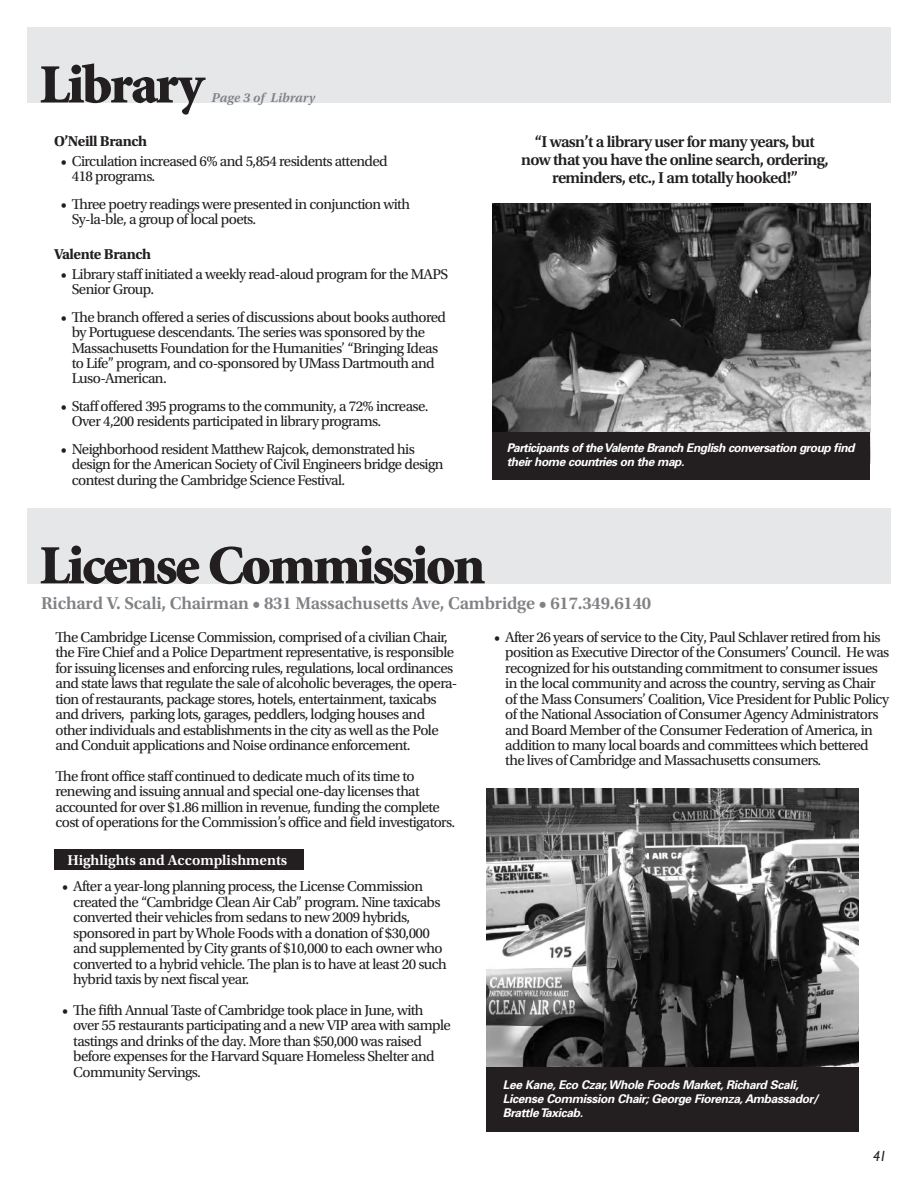
<style>
.page{position:relative;width:918px;height:1188px;background:#fff}
.page>*{position:absolute;margin:0;border:0;box-sizing:border-box;transform-origin:0 0}
.t1{font:900 55.5px "Minion Std";letter-spacing:-.04em;color:#231f20}
.t2{font:600 18px "Utopia Std";letter-spacing:-.01em;color:#808285}
.t3{font:600 16.5px/18px "Utopia Std";letter-spacing:-.04em;color:#231f20;text-align:center}
.t4{font:15px/15.5px "Utopia Std";letter-spacing:-.04em;color:#231f20}
.t5{font:600 15px "Utopia Std";color:#fff}
.t6{font:700 15px "Utopia Std";letter-spacing:-.03em;color:#231f20}
.t7{font:italic 14.7px "Gill Sans";color:#231f20}
.t8{font:italic 600 13.5px "Utopia Std";color:#808285}
.t9{font:italic 700 12px/13.8px "Univers";letter-spacing:-.04em;color:#fff}
</style>
<div class="page">
<div style="left:27px;top:27px;width:864px;height:76px;background:#e6e7e9"></div>
<img style="left:492px;top:203px;width:378px;height:230px">
<div style="left:492px;top:433px;width:378px;height:47px;background:#231f20"></div>
<div style="left:27px;top:508px;width:864px;height:76px;background:#e6e7e9"></div>
<div style="left:54px;top:849px;width:250px;height:20px;background:#231f20"></div>
<img style="left:486px;top:788px;width:373px;height:279px">
<div style="left:486px;top:1067px;width:373px;height:65px;background:#231f20"></div>
<h1 class="t1" style="left:39px;top:57px;width:166px">Library</h1>
<p class="t8" style="left:212px;top:90px;width:105px">Page 3 of Library</p>
<p class="t6" style="left:54px;top:132px;width:95px">O’Neill Branch</p>
<p class="t4" style="left:72px;top:153px;width:318px;text-indent:-11px">• Circulation increased 6% and 5,854 residents attended<br>418 programs.</p>
<p class="t4" style="left:72px;top:196px;width:340px;text-indent:-11px">• Three poetry readings were presented in conjunction with<br>Sy-la-ble, a group of local poets.</p>
<p class="t6" style="left:54px;top:245px;width:99px">Valente Branch</p>
<p class="t4" style="left:72px;top:266px;width:378px;text-indent:-11px">• Library staff initiated a weekly read-aloud program for the MAPS<br>Senior Group.</p>
<p class="t4" style="left:72px;top:309px;width:376px;text-indent:-11px">• The branch offered a series of discussions about books authored by Portuguese descendants. The series was sponsored by the Massachusetts Foundation for the Humanities’ “Bringing Ideas to Life” program, and co-sponsored by UMass Dartmouth and Luso-American.</p>
<p class="t4" style="left:72px;top:399px;width:358px;text-indent:-11px">• Staff offered 395 programs to the community, a 72% increase.<br>Over 4,200 residents participated in library programs.</p>
<p class="t4" style="left:72px;top:441px;width:373px;text-indent:-11px">• Neighborhood resident Matthew Rajcok, demonstrated his design for the American Society of Civil Engineers bridge design contest during the Cambridge Science Festival.</p>
<p class="t3" style="left:521px;top:133px;width:309px">“I wasn’t a library user for many years, but now that you have the online search, ordering, reminders, etc., I am totally hooked!”</p>
<p class="t9" style="left:507px;top:440px;width:349px">Participants of the Valente Branch English conversation group find their home countries on the map.</p>
<h1 class="t1" style="left:39px;top:537px;width:447px">License Commission</h1>
<p class="t2" style="left:41px;top:593px;width:612px">Richard V. Scali, Chairman • 831 Massachusetts Ave, Cambridge • 617.349.6140</p>
<p class="t4" style="left:56px;top:630px;width:403px">The Cambridge License Commission, comprised of a civilian Chair, the Fire Chief and a Police Department representative, is responsible for issuing licenses and enforcing rules, regulations, local ordinances and state laws that regulate the sale of alcoholic beverages, the opera&shy;tion of restaurants, package stores, hotels, entertainment, taxicabs and drivers, parking lots, garages, peddlers, lodging houses and other individuals and establishments in the city as well as the Pole and Conduit applications and Noise ordinance enforcement.</p>
<p class="t4" style="left:56px;top:769px;width:401px">The front office staff continued to dedicate much of its time to renewing and issuing annual and special one-day licenses that accounted for over $1.86 million in revenue, funding the complete cost of operations for the Commission’s office and field investigators.</p>
<p class="t5" style="left:68px;top:851px;width:221px">Highlights and Accomplishments</p>
<p class="t4" style="left:73px;top:879px;width:375px;text-indent:-11px">• After a year-long planning process, the License Commission created the “Cambridge Clean Air Cab” program. Nine taxicabs converted their vehicles from sedans to new 2009 hybrids, sponsored in part by Whole Foods with a donation of $30,000 and supplemented by City grants of $10,000 to each owner who converted to a hybrid vehicle. The plan is to have at least 20 such hybrid taxis by next fiscal year.</p>
<p class="t4" style="left:73px;top:1003px;width:379px;text-indent:-11px">• The fifth Annual Taste of Cambridge took place in June, with over 55 restaurants participating and a new VIP area with sample tastings and drinks of the day. More than $50,000 was raised before expenses for the Harvard Square Homeless Shelter and Community Servings.</p>
<p class="t4" style="left:505px;top:630px;width:386px;text-indent:-11px">• After 26 years of service to the City, Paul Schlaver retired from his position as Executive Director of the Consumers’ Council. He was recognized for his outstanding commitment to consumer issues in the local community and across the country, serving as Chair of the Mass Consumers’ Coalition, Vice President for Public Policy of the National Association of Consumer Agency Administrators and Board Member of the Consumer Federation of America, in addition to many local boards and committees which bettered the lives of Cambridge and Massachusetts consumers.</p>
<p class="t9" style="left:503px;top:1078px;width:317px">Lee Kane, Eco Czar, Whole Foods Market, Richard Scali,<br>License Commission Chair; George Fiorenza, Ambassador/<br>Brattle Taxicab.</p>
<p class="t7" style="left:873px;top:1148px;width:16px">41</p>
</div>
